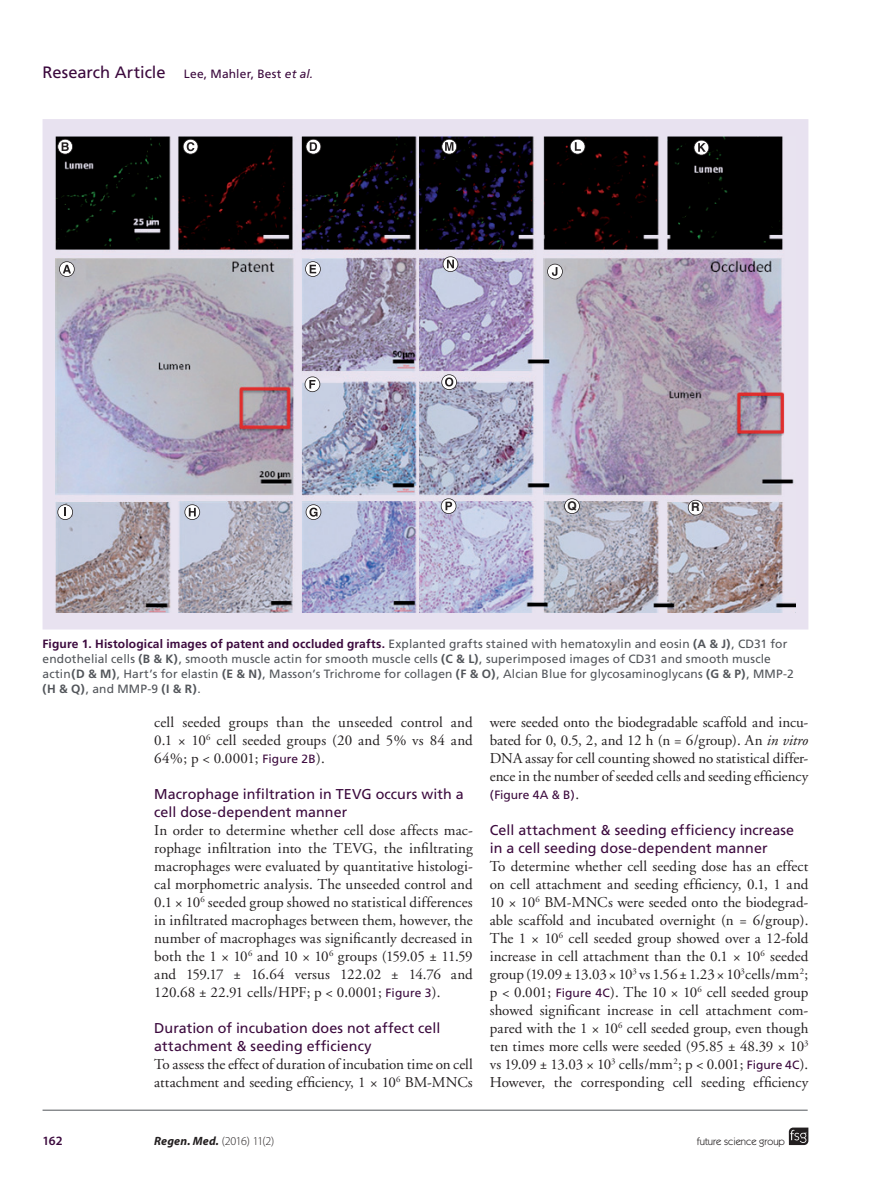
<style>
.page{position:relative;width:885px;height:1191px;background:#fff}
.page>*{position:absolute;margin:0;border:0;box-sizing:border-box;transform-origin:0 0}
.t1{font:16.5px "Frutiger";letter-spacing:-.005em;color:#3b093d}
.t2{font:15px/18px "Adobe Garamond";color:#231f20;text-align:justify}
.t3{font:14.25px/18px "Frutiger";letter-spacing:.005em;color:#3b093d}
.t4{font:600 12.75px "Myriad Pro";color:#3b093d}
.t5{font:12px/15px "Frutiger";letter-spacing:.01em;color:#52555a}
.t6{font:300 12px "Myriad Pro";letter-spacing:-.045em;color:#231f20}
.t7{font:12px "Frutiger";color:#3b093d}
.t8{font:700 12px "Helvetica LT Std";color:#231f20}
.t9{font:10.5px "Itc Kabel";color:#231f20}
.s1{font-size:12px}
.s2{font-style:italic;font-size:12px}
.s3{font-weight:700;color:#3b093d}
.s4{font-weight:700}
.s5{font-family:"Frutiger";font-size:12px;color:#3b093d}
.s6{font-style:italic}
.s7{font-family:"Adobe Garamond";font-size:15px;color:#231f20}
.s8{font-weight:700;font-style:italic}
</style>
<div class="page">
<svg style="left:788px;top:1127px;width:20px;height:18px"></svg>
<hr style="left:43px;top:1109px;width:764px;height:1px;background:#52555a">
<div style="left:43px;top:119px;width:765px;height:510px;background:#e8e2f0"></div>
<img style="left:55px;top:136px;width:740px;height:476px">
<svg style="left:57px;top:139px;width:16px;height:15px"></svg>
<svg style="left:183px;top:139px;width:15px;height:15px"></svg>
<svg style="left:305px;top:139px;width:16px;height:15px"></svg>
<svg style="left:693px;top:140px;width:16px;height:15px"></svg>
<svg style="left:569px;top:139px;width:16px;height:15px"></svg>
<svg style="left:441px;top:139px;width:16px;height:15px"></svg>
<svg style="left:59px;top:261px;width:16px;height:16px"></svg>
<svg style="left:305px;top:504px;width:16px;height:16px"></svg>
<svg style="left:184px;top:504px;width:16px;height:16px"></svg>
<svg style="left:57px;top:504px;width:16px;height:16px"></svg>
<svg style="left:441px;top:498px;width:15px;height:16px"></svg>
<svg style="left:564px;top:498px;width:15px;height:16px"></svg>
<svg style="left:687px;top:500px;width:16px;height:15px"></svg>
<svg style="left:304px;top:376px;width:16px;height:16px"></svg>
<svg style="left:305px;top:261px;width:16px;height:16px"></svg>
<svg style="left:442px;top:256px;width:16px;height:16px"></svg>
<svg style="left:547px;top:264px;width:15px;height:15px"></svg>
<svg style="left:441px;top:374px;width:16px;height:16px"></svg>
<p class="t1" style="left:43px;top:63px;width:272px">Research Article <span class="s1">Lee, Mahler, Best</span> <span class="s2">et al.</span></p>
<p class="t8" style="left:567px;top:498px;width:11px">Q</p>
<p class="t8" style="left:691px;top:500px;width:10px">R</p>
<p class="t5" style="left:43px;top:636px;width:752px"><span class="s3">Figure 1. Histological images of patent and occluded grafts.</span> Explanted grafts stained with hematoxylin and eosin <span class="s4">(A &amp; J)</span>, CD31 for endothelial cells <span class="s4">(B &amp; K)</span>, smooth muscle actin for smooth muscle cells <span class="s4">(C &amp; L)</span>, superimposed images of CD31 and smooth muscle actin<span class="s4">(D &amp; M)</span>, Hart’s for elastin <span class="s4">(E &amp; N)</span>, Masson’s Trichrome for collagen <span class="s4">(F &amp; O)</span>, Alcian Blue for glycosaminoglycans <span class="s4">(G &amp; P)</span>, MMP-2 <span class="s4">(H &amp; Q)</span>, and MMP-9 <span class="s4">(I &amp; R)</span>.</p>
<p class="t2" style="left:154px;top:713px;width:320px">cell seeded groups than the unseeded control and 0.1 × 10<sup>6</sup> cell seeded groups (20 and 5% vs 84 and 64%; p &lt; 0.0001; <span class="s5">Figure 2B</span>).</p>
<p class="t3" style="left:154px;top:784px;width:311px">Macrophage infiltration in TEVG occurs with a cell dose-dependent manner</p>
<p class="t2" style="left:154px;top:821px;width:320px">In order to determine whether cell dose affects mac&shy;rophage infiltration into the TEVG, the infiltrating macrophages were evaluated by quantitative histologi&shy;cal morphometric analysis. The unseeded control and 0.1 × 10<sup>6</sup> seeded group showed no statistical differences in infiltrated macrophages between them, however, the number of macrophages was significantly decreased in both the 1 × 10<sup>6</sup> and 10 × 10<sup>6</sup> groups (159.05 ± 11.59 and 159.17 ± 16.64 versus 122.02 ± 14.76 and 120.68 ± 22.91 cells/HPF; p &lt; 0.0001; <span class="s5">Figure 3</span>).</p>
<p class="t3" style="left:154px;top:1018px;width:287px">Duration of incubation does not affect cell attachment &amp; seeding efficiency</p>
<p class="t2" style="left:154px;top:1055px;width:320px">To assess the effect of duration of incubation time on cell attachment and seeding efficiency, 1 × 10<sup>6</sup> BM-MNCs</p>
<p class="t2" style="left:490px;top:713px;width:320px">were seeded onto the biodegradable scaffold and incu&shy;bated for 0, 0.5, 2, and 12 h (n = 6/group). An <span class="s6">in vitro </span>DNA assay for cell counting showed no statistical differ&shy;ence in the number of seeded cells and seeding efficiency</p>
<p class="t7" style="left:490px;top:787px;width:91px">(Figure 4A &amp; B)<span class="s7">.</span></p>
<p class="t3" style="left:490px;top:820px;width:306px">Cell attachment &amp; seeding efficiency increase in a cell seeding dose-dependent manner</p>
<p class="t2" style="left:490px;top:857px;width:320px">To determine whether cell seeding dose has an effect on cell attachment and seeding efficiency, 0.1, 1 and 10 × 10<sup>6</sup> BM-MNCs were seeded onto the biodegrad&shy;able scaffold and incubated overnight (n = 6/group).<br>The 1 × 10<sup>6</sup> cell seeded group showed over a 12-fold increase in cell attachment than the 0.1 × 10<sup>6</sup> seeded group (19.09 ± 13.03 × 10<sup>3</sup> vs 1.56 ± 1.23 × 10<sup>3</sup>cells/mm<sup>2</sup>; p &lt; 0.001; <span class="s5">Figure 4C</span>). The 10 × 10<sup>6</sup> cell seeded group showed significant increase in cell attachment com&shy;pared with the 1 × 10<sup>6</sup> cell seeded group, even though ten times more cells were seeded (95.85 ± 48.39 × 10<sup>3 </sup>vs 19.09 ± 13.03 × 10<sup>3</sup> cells/mm<sup>2</sup>; p &lt; 0.001; <span class="s5">Figure 4C</span>).<br>However, the corresponding cell seeding efficiency</p>
<p class="t4" style="left:43px;top:1132px;width:21px">162</p>
<p class="t6" style="left:154px;top:1134px;width:122px"><span class="s8">Regen. Med.</span> (2016) 11(2)</p>
<p class="t9" style="left:696px;top:1135px;width:90px">future science group</p>
</div>
